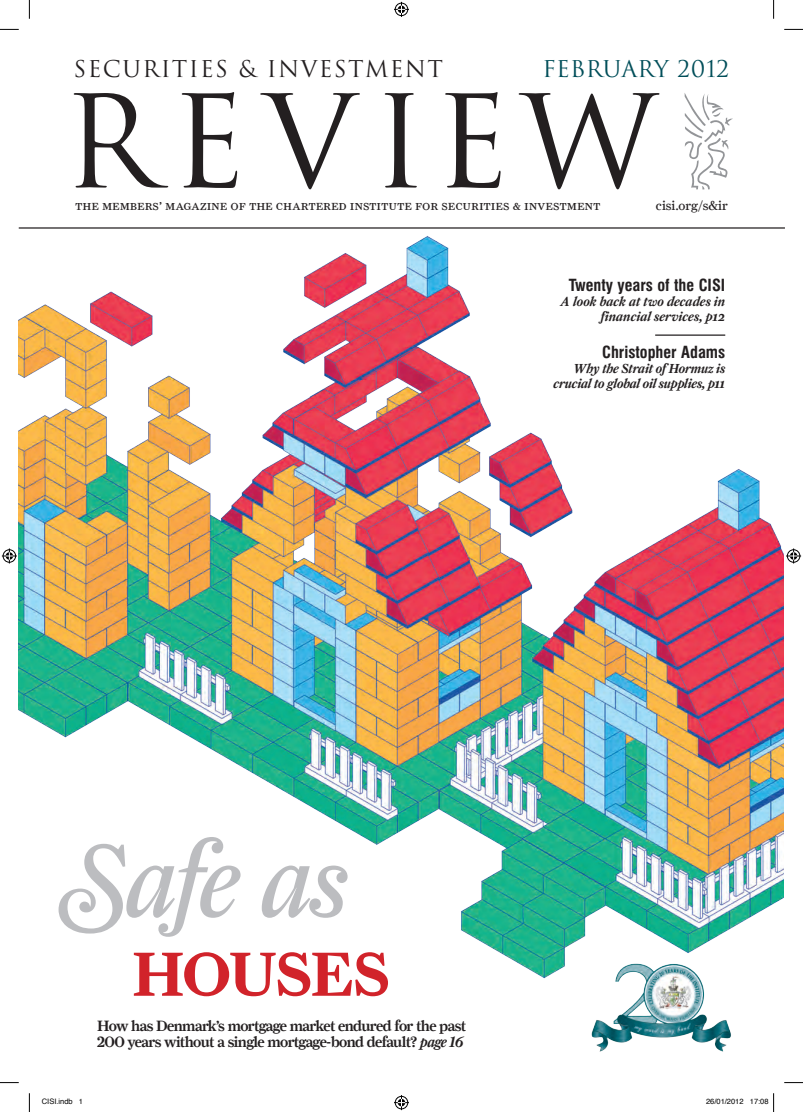
<style>
.page{position:relative;width:803px;height:1112px;background:#fff}
.page>*{position:absolute;margin:0;border:0;box-sizing:border-box;transform-origin:0 0}
.t1{font:125px "Trajan";letter-spacing:.11em;color:#231f20}
.t2{font:105px "Farnham Display Reg Ital Swash";letter-spacing:-.04em;color:#bcbdc0}
.t3{font:62.5px "Farnham Text Semi";letter-spacing:-.045em;color:#d1232a}
.t4{font:22.5px "Trajan";letter-spacing:.06em;color:#231f20}
.t5{font:22.5px "Trajan";letter-spacing:.01em;color:#004e59}
.t6{font:700 condensed 16.25px "Swiss 721 BT";color:#231f20}
.t7{font:500 15px/16.2px "Farnham Display";letter-spacing:-.04em;color:#231f20}
.t8{font:13.12px "Farnham Display Regular SC";letter-spacing:-.01em;color:#231f20}
.t9{font:13.12px/15px "Farnham Text Semi Ital";letter-spacing:-.02em;color:#231f20;text-align:right}
.t10{font:13.12px/15px "Farnham Text Semi Ital";color:#231f20;text-align:right}
.t11{font:13.12px "Farnham Display";color:#231f20}
.t12{font:7.5px "Helvetica";color:#000}
.s1{font-style:italic}
</style>
<div class="page">
<img style="left:19px;top:228px;width:764px;height:751px">
<hr style="left:19px;top:227px;width:765px;height:1px;background:#231f20">
<svg style="left:685px;top:93px;width:48px;height:96px"></svg>
<hr style="left:585px;top:334px;width:70px;height:1px;background:#fff">
<hr style="left:655px;top:334px;width:70px;height:1px;background:#231f20">
<img style="left:586px;top:957px;width:150px;height:95px">
<svg style="left:0;top:29px;width:19px;height:1px"></svg>
<svg style="left:784px;top:29px;width:19px;height:1px"></svg>
<svg style="left:0;top:1082px;width:19px;height:1px"></svg>
<svg style="left:784px;top:1082px;width:19px;height:1px"></svg>
<svg style="left:29px;top:0;width:1px;height:19px"></svg>
<svg style="left:29px;top:1093px;width:1px;height:18px"></svg>
<svg style="left:773px;top:0;width:1px;height:19px"></svg>
<svg style="left:394px;top:2px;width:15px;height:15px"></svg>
<svg style="left:394px;top:1095px;width:15px;height:14px"></svg>
<svg style="left:2px;top:548px;width:15px;height:15px"></svg>
<svg style="left:786px;top:548px;width:15px;height:15px"></svg>
<svg style="left:773px;top:1093px;width:1px;height:18px"></svg>
<h3 class="t4" style="left:74px;top:56px;width:371px">SECURITIES &amp; INVESTMENT</h3>
<h3 class="t5" style="left:543px;top:56px;width:189px">FEBRUARY 2012</h3>
<h1 class="t1" style="left:62px;top:66px;width:597px">REVIEW</h1>
<p class="t8" style="left:75px;top:198px;width:527px">the members’ magazine of the chartered institute for securities &amp; investment</p>
<p class="t11" style="left:656px;top:198px;width:73px">cisi.org/s&amp;ir</p>
<p class="t6" style="left:569px;top:275px;width:158px">Twenty years of the CISI</p>
<p class="t10" style="left:560px;top:293px;width:167px">A look back at two decades in financial services, p12</p>
<p class="t6" style="left:602px;top:342px;width:125px">Christopher Adams</p>
<p class="t9" style="left:554px;top:361px;width:173px">Why the Strait of Hormuz is crucial to global oil supplies, p11</p>
<h2 class="t2" style="left:66px;top:819px;width:285px">Safe as</h2>
<h3 class="t3" style="left:132px;top:935px;width:260px">HOUSES</h3>
<p class="t7" style="left:97px;top:1016px;width:370px">How has Denmark’s mortgage market endured for the past<br>200 years without a single mortgage-bond default? <span class="s1">page 16</span></p>
<p class="t12" style="left:42px;top:1095px;width:43px">CISI.indb 1</p>
<p class="t12" style="left:706px;top:1095px;width:64px">26/01/2012 17:08</p>
</div>
